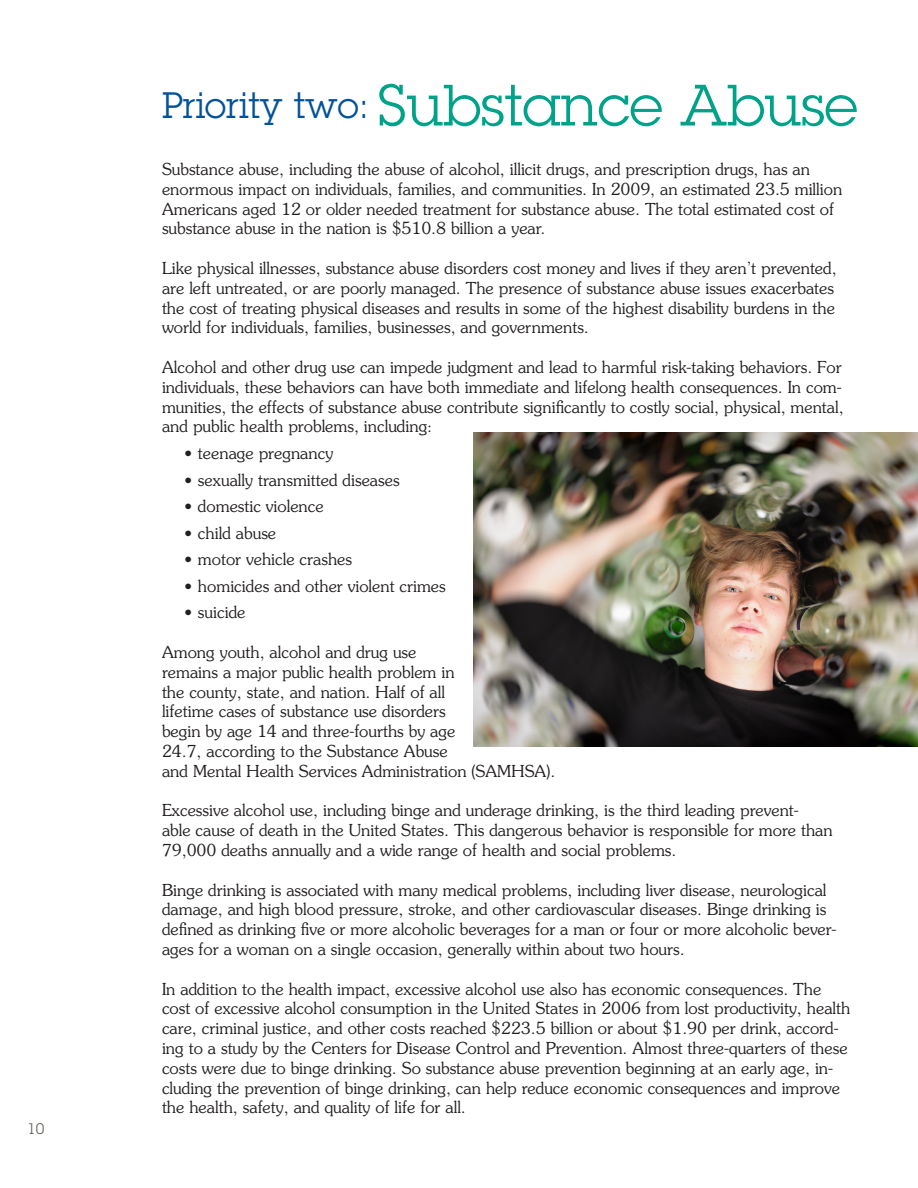
<style>
.page{position:relative;width:918px;height:1188px;background:#fff}
.page>*{position:absolute;margin:0;border:0;box-sizing:border-box;transform-origin:0 0}
.Section_Headings{font:57px "Lubalin Graph";color:#00a38a}
.Section_Headings-2{font:36px "Lubalin Graph";color:#01529a}
.Body{font:300 16.5px/19.8px "Souvenir";color:#231f20}
.Bullets{font:300 16.5px "Souvenir";color:#231f20}
.t1{font:15px "Lubalin Graph";color:#626458}
</style>
<div class="page">
<img style="left:474px;top:433px;width:444px;height:313px">
<p class="t1" style="left:27px;top:1119px;width:19px">10</p>
<p class="Section_Headings-2" style="left:162px;top:82px;width:209px">Priority two:</p>
<p class="Section_Headings" style="left:378px;top:70px;width:481px">Substance Abuse</p>
<p class="Body" style="left:162px;top:159px;width:682px">Substance abuse, including the abuse of alcohol, illicit drugs, and prescription drugs, has an enormous impact on individuals, families, and communities. In 2009, an estimated 23.5 million Americans aged 12 or older needed treatment for substance abuse. The total estimated cost of substance abuse in the nation is $510.8 billion a year.</p>
<p class="Body" style="left:162px;top:258px;width:676px">Like physical illnesses, substance abuse disorders cost money and lives if they aren’t prevented, are left untreated, or are poorly managed. The presence of substance abuse issues exacerbates the cost of treating physical diseases and results in some of the highest disability burdens in the world for individuals, families, businesses, and governments.</p>
<p class="Body" style="left:162px;top:357px;width:683px">Alcohol and other drug use can impede judgment and lead to harmful risk-taking behaviors. For individuals, these behaviors can have both immediate and lifelong health consequences. In com&shy;munities, the effects of substance abuse contribute significantly to costly social, physical, mental, and public health problems, including:</p>
<p class="Bullets" style="left:184px;top:443px;width:150px">• teenage pregnancy</p>
<p class="Bullets" style="left:184px;top:470px;width:217px">• sexually transmitted diseases</p>
<p class="Bullets" style="left:184px;top:496px;width:141px">• domestic violence</p>
<p class="Bullets" style="left:184px;top:523px;width:93px">• child abuse</p>
<p class="Bullets" style="left:184px;top:549px;width:169px">• motor vehicle crashes</p>
<p class="Bullets" style="left:184px;top:576px;width:263px">• homicides and other violent crimes</p>
<p class="Bullets" style="left:184px;top:603px;width:63px">• suicide</p>
<p class="Body" style="left:162px;top:642px;width:395px">Among youth, alcohol and drug use<br>remains a major public health problem in<br>the county, state, and nation. Half of all<br>lifetime cases of substance use disorders<br>begin by age 14 and three-fourths by age<br>24.7, according to the Substance Abuse<br>and Mental Health Services Administration (SAMHSA).</p>
<p class="Body" style="left:162px;top:801px;width:672px">Excessive alcohol use, including binge and underage drinking, is the third leading prevent-<br>able cause of death in the United States. This dangerous behavior is responsible for more than<br>79,000 deaths annually and a wide range of health and social problems.</p>
<p class="Body" style="left:162px;top:880px;width:676px">Binge drinking is associated with many medical problems, including liver disease, neurological damage, and high blood pressure, stroke, and other cardiovascular diseases. Binge drinking is defined as drinking five or more alcoholic beverages for a man or four or more alcoholic bever&shy;ages for a woman on a single occasion, generally within about two hours.</p>
<p class="Body" style="left:162px;top:979px;width:690px">In addition to the health impact, excessive alcohol use also has economic consequences. The cost of excessive alcohol consumption in the United States in 2006 from lost productivity, health care, criminal justice, and other costs reached $223.5 billion or about $1.90 per drink, accord&shy;ing to a study by the Centers for Disease Control and Prevention. Almost three-quarters of these costs were due to binge drinking. So substance abuse prevention beginning at an early age, in&shy;cluding the prevention of binge drinking, can help reduce economic consequences and improve the health, safety, and quality of life for all.</p>
</div>
